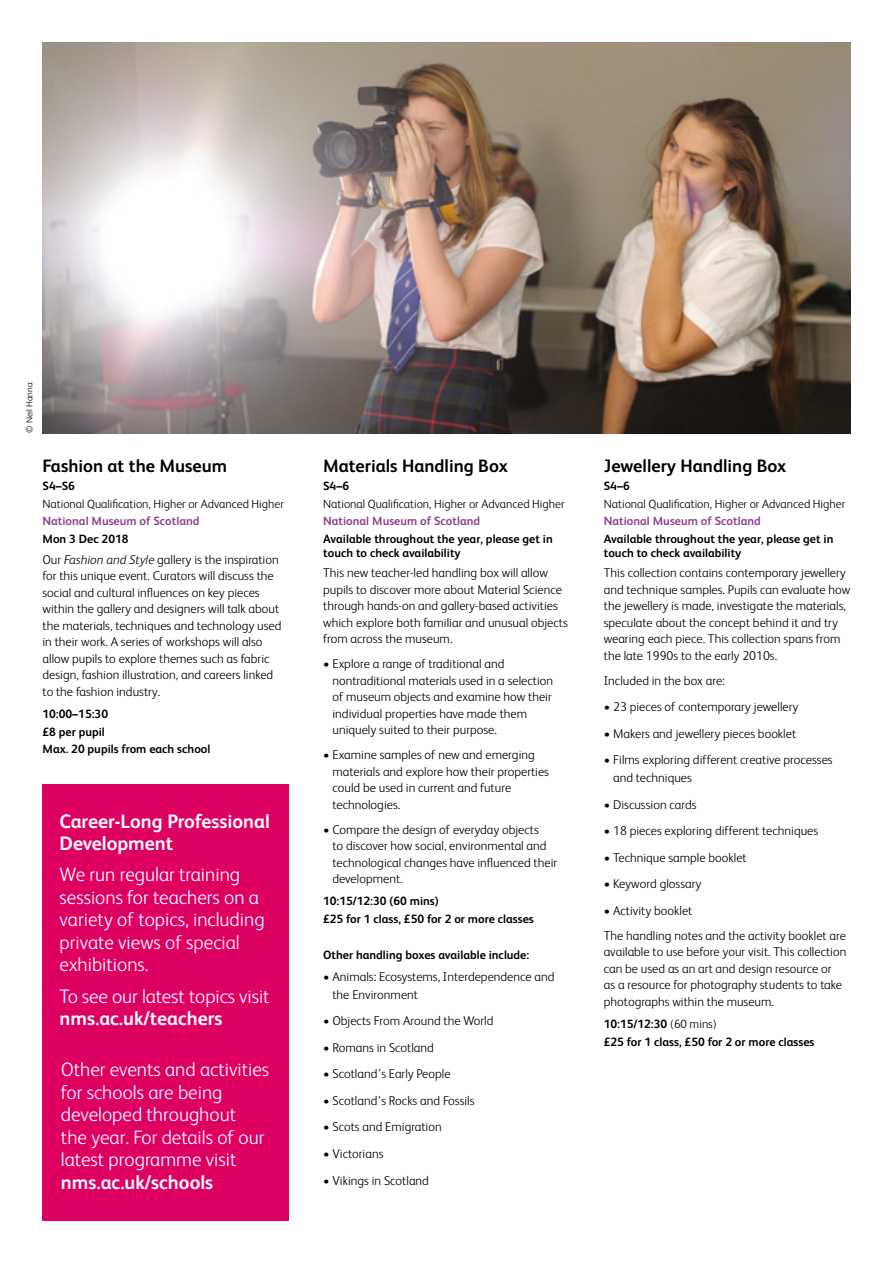
<style>
.page{position:relative;width:893px;height:1263px;background:#fff}
.page>*{position:absolute;margin:0;border:0;box-sizing:border-box;transform-origin:0 0}
.t1{font:300 19.5px/22.5px "FS Albert";color:#fff}
.t2{font:700 19.5px/22.5px "FS Albert";color:#fff}
.t3{font:700 18px "FS Albert";color:#000}
.t4{font:300 12.75px/16.5px "FS Albert";color:#000}
.t5{font:700 12px/17.7px "FS Albert";color:#000}
.t6{font:300 12px "FS Albert";color:#000}
.t7{font:700 12px "FS Albert";color:#8e4091}
.t8{font:300 9px "FS Albert";color:#000}
.s1{font-style:italic}
.s2{font-weight:300}
</style>
<div class="page">
<img style="left:43px;top:43px;width:807px;height:391px">
<div style="left:43px;top:784px;width:246px;height:436px;background:#dd0062"></div>
<p class="t8" style="left:23px;top:433px;width:52px;rotate:-90deg">© Neil Hanna</p>
<h2 class="t3" style="left:43px;top:454px;width:186px">Fashion at the Museum</h2>
<p class="t5" style="left:43px;top:476px;width:34px">S4–S6</p>
<p class="t6" style="left:43px;top:496px;width:243px">National Qualification, Higher or Advanced Higher</p>
<p class="t7" style="left:43px;top:513px;width:158px">National Museum of Scotland</p>
<p class="t5" style="left:43px;top:530px;width:88px">Mon 3 Dec 2018</p>
<p class="t4" style="left:43px;top:551px;width:240px">Our <span class="s1">Fashion and Style</span> gallery is the inspiration for this unique event. Curators will discuss the social and cultural influences on key pieces within the gallery and designers will talk about the materials, techniques and technology used in their work. A series of workshops will also allow pupils to explore themes such as fabric design, fashion illustration, and careers linked to the fashion industry.</p>
<p class="t5" style="left:43px;top:704px;width:169px">10:00–15:30<br>£8 per pupil<br>Max. 20 pupils from each school</p>
<h1 class="t2" style="left:60px;top:809px;width:212px">Career-Long Professional<br>Development</h1>
<h1 class="t1" style="left:60px;top:863px;width:207px">We run regular training sessions for teachers on a variety of topics, including private views of special exhibitions.</h1>
<h1 class="t1" style="left:60px;top:984px;width:212px">To see our latest topics visit</h1>
<h1 class="t2" style="left:60px;top:1006px;width:164px">nms.ac.uk/teachers</h1>
<h1 class="t1" style="left:61px;top:1057px;width:210px">Other events and activities for schools are being developed throughout<br>the year. For details of our latest programme visit</h1>
<h1 class="t2" style="left:61px;top:1170px;width:154px">nms.ac.uk/schools</h1>
<h2 class="t3" style="left:323px;top:454px;width:186px">Materials Handling Box</h2>
<p class="t5" style="left:323px;top:476px;width:27px">S4–6</p>
<p class="t6" style="left:323px;top:496px;width:243px">National Qualification, Higher or Advanced Higher</p>
<p class="t7" style="left:323px;top:513px;width:158px">National Museum of Scotland</p>
<p class="t5" style="left:323px;top:532px;width:231px;line-height:13.5px">Available throughout the year, please get in touch to check availability</p>
<p class="t4" style="left:323px;top:564px;width:246px">This new teacher-led handling box will allow pupils to discover more about Material Science through hands-on and gallery-based activities which explore both familiar and unusual objects from across the museum.</p>
<p class="t4" style="left:332px;top:655px;width:222px;text-indent:-9px">• Explore a range of traditional and nontraditional materials used in a selection of museum objects and examine how their individual properties have made them uniquely suited to their purpose.</p>
<p class="t4" style="left:332px;top:746px;width:218px;text-indent:-9px">• Examine samples of new and emerging materials and explore how their properties could be used in current and future technologies.</p>
<p class="t4" style="left:332px;top:821px;width:226px;text-indent:-9px">• Compare the design of everyday objects<br>to discover how social, environmental and technological changes have influenced their development.</p>
<p class="t5" style="left:323px;top:892px;width:212px">10:15/12:30 (60 mins)<br>£25 for 1 class, £50 for 2 or more classes</p>
<p class="t5" style="left:323px;top:945px;width:208px">Other handling boxes available include:</p>
<p class="t4" style="left:332px;top:967px;width:224px;line-height:18px;text-indent:-9px">• Animals: Ecosystems, Interdependence and the Environment</p>
<p class="t4" style="left:323px;top:1012px;width:172px">• Objects From Around the World</p>
<p class="t4" style="left:323px;top:1039px;width:112px">• Romans in Scotland</p>
<p class="t4" style="left:323px;top:1065px;width:129px">• Scotland’s Early People</p>
<p class="t4" style="left:323px;top:1092px;width:153px">• Scotland’s Rocks and Fossils</p>
<p class="t4" style="left:323px;top:1118px;width:120px">• Scots and Emigration</p>
<p class="t4" style="left:323px;top:1145px;width:62px">• Victorians</p>
<p class="t4" style="left:323px;top:1171px;width:107px">• Vikings in Scotland</p>
<h2 class="t3" style="left:604px;top:454px;width:184px">Jewellery Handling Box</h2>
<p class="t5" style="left:604px;top:476px;width:27px">S4–6</p>
<p class="t6" style="left:604px;top:496px;width:243px">National Qualification, Higher or Advanced Higher</p>
<p class="t7" style="left:604px;top:513px;width:158px">National Museum of Scotland</p>
<p class="t5" style="left:604px;top:532px;width:231px;line-height:13.5px">Available throughout the year, please get in touch to check availability</p>
<p class="t4" style="left:604px;top:564px;width:248px">This collection contains contemporary jewellery and technique samples. Pupils can evaluate how the jewellery is made, investigate the materials, speculate about the concept behind it and try wearing each piece. This collection spans from the late 1990s to the early 2010s.</p>
<p class="t4" style="left:604px;top:672px;width:123px">Included in the box are:</p>
<p class="t4" style="left:604px;top:698px;width:196px">• 23 pieces of contemporary jewellery</p>
<p class="t4" style="left:604px;top:725px;width:194px">• Makers and jewellery pieces booklet</p>
<p class="t4" style="left:613px;top:750px;width:221px;line-height:18px;text-indent:-9px">• Films exploring different creative processes and techniques</p>
<p class="t4" style="left:604px;top:796px;width:94px">• Discussion cards</p>
<p class="t4" style="left:604px;top:822px;width:216px">• 18 pieces exploring different techniques</p>
<p class="t4" style="left:604px;top:849px;width:144px">• Technique sample booklet</p>
<p class="t4" style="left:604px;top:875px;width:99px">• Keyword glossary</p>
<p class="t4" style="left:604px;top:897px;width:244px;line-height:25px">• Activity booklet<br>The handling notes and the activity booklet are</p>
<p class="t4" style="left:604px;top:943px;width:244px">available to use before your visit. This collection can be used as an art and design resource or<br>as a resource for photography students to take photographs within the museum.</p>
<p class="t5" style="left:604px;top:1014px;width:212px">10:15/12:30 <span class="s2">(60 mins)<br></span>£25 for 1 class, £50 for 2 or more classes</p>
</div>
